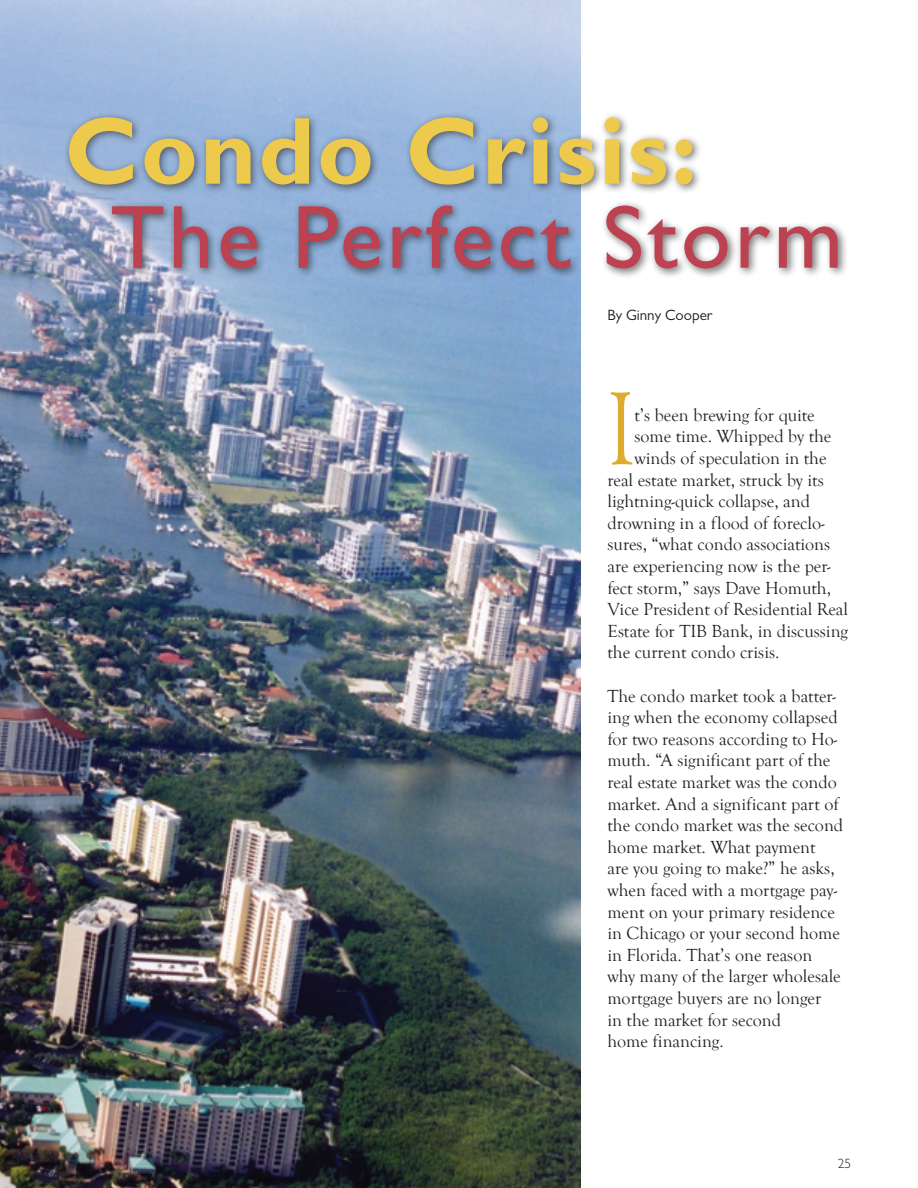
<style>
.page{position:relative;width:918px;height:1188px;background:#fff}
.page>*{position:absolute;margin:0;border:0;box-sizing:border-box;transform-origin:0 0}
.t1{font:106.8px "Goudy Old Style T";color:#ddac2e;scale:.77 1}
.t2{font:700 96px "Gill Sans";letter-spacing:.025em;color:#edca4b}
.t3{font:90px "Gill Sans";color:#bd4251}
.t4{font:18px/21.6px "Goudy Old Style T";color:#231f20}
.t5{font:15px "Gill Sans";color:#231f20}
.t6{font:300 13.5px "Gill Sans";color:#231f20}
</style>
<div class="page">
<img style="left:0;top:0;width:580px;height:1188px">
<div style="left:63px;top:111px;width:785px;height:168px;background:#231f20;opacity:.65"></div>
<h2 class="t2" style="left:64px;top:95px;width:634px">Condo Crisis:</h2>
<h3 class="t3" style="left:110px;top:186px;width:734px">The Perfect Storm</h3>
<p class="t5" style="left:608px;top:306px;width:106px">By Ginny Cooper</p>
<h1 class="t1" style="left:608px;top:371px;width:36px">I</h1>
<p class="t4" style="left:634px;top:405px;width:182px">t’s been brewing for quite</p>
<p class="t4" style="left:634px;top:426px;width:198px">some time. Whipped by the</p>
<p class="t4" style="left:634px;top:448px;width:194px">winds of speculation in the</p>
<p class="t4" style="left:607px;top:469px;width:218px">real estate market, struck by its</p>
<p class="t4" style="left:607px;top:491px;width:204px">lightning-quick collapse, and</p>
<p class="t4" style="left:607px;top:513px;width:219px">drowning in a flood of foreclo-</p>
<p class="t4" style="left:607px;top:534px;width:224px">sures, “what condo associations</p>
<p class="t4" style="left:607px;top:556px;width:225px">are experiencing now is the per-</p>
<p class="t4" style="left:607px;top:577px;width:225px">fect storm,” says Dave Homuth,</p>
<p class="t4" style="left:607px;top:599px;width:242px">Vice President of Residential Real</p>
<p class="t4" style="left:607px;top:621px;width:242px">Estate for TIB Bank, in discussing</p>
<p class="t4" style="left:607px;top:642px;width:174px">the current condo crisis.</p>
<p class="t4" style="left:607px;top:685px;width:237px">The condo market took a batter&shy;ing when the economy collapsed for two reasons according to Ho&shy;muth. “A significant part of the real estate market was the condo market. And a significant part of the condo market was the second home market. What payment<br>are you going to make?” he asks, when faced with a mortgage pay&shy;ment on your primary residence in Chicago or your second home in Florida. That’s one reason why many of the larger wholesale mortgage buyers are no longer<br>in the market for second<br>home financing.</p>
<p class="t6" style="left:838px;top:1156px;width:15px">25</p>
</div>
